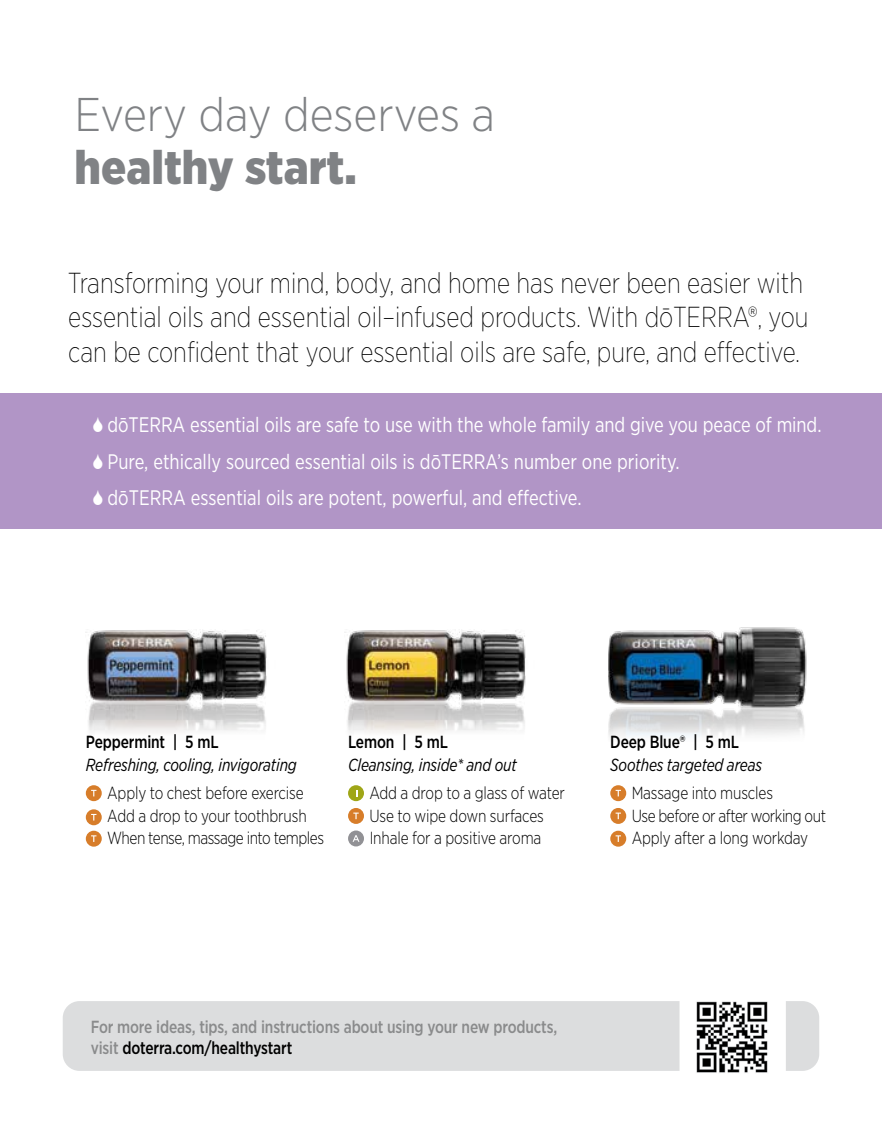
<style>
.page{position:relative;width:882px;height:1134px;background:#fff}
.page>*{position:absolute;margin:0;border:0;box-sizing:border-box;transform-origin:0 0}
.t1{font:300 47.25px "Gotham Narrow";color:#808285}
.t2{font:900 47.25px "Gotham Narrow";color:#808285}
.t3{font:200 28.88px/34.6px "Gotham Narrow";color:#000;scale:.9 1}
.t4{font:21px/36.8px "Gotham Narrow";color:#fff;scale:.9 1}
.t5{font:300 17.5px/22.8px "Gotham Narrow";letter-spacing:-.01em;color:#000;scale:.9 1}
.t6{font:500 17.5px/21px "Gotham Narrow";letter-spacing:-.01em;color:#8a8b8c;scale:.9 1}
.t7{font:italic 17.5px "Gotham Narrow";letter-spacing:-.01em;color:#000;scale:.9 1}
.t8{font:500 17.5px "Gotham Narrow";letter-spacing:-.01em;color:#000;scale:.9 1}
.s1{color:#000}
</style>
<div class="page">
<div style="left:0;top:394px;width:882px;height:135px;background:#b195c6"></div>
<div style="left:63px;top:1001px;width:756px;height:70px;background:#dcddde;border-radius:17px"></div>
<img style="left:85px;top:630px;width:182px;height:103px">
<img style="left:344px;top:630px;width:182px;height:103px">
<div style="left:680px;top:980px;width:106px;height:101px;background:#fff;border-radius:4px"></div>
<img style="left:696px;top:1001px;width:72px;height:72px">
<img style="left:608px;top:627px;width:199px;height:110px">
<svg style="left:86px;top:785px;width:16px;height:16px"></svg>
<svg style="left:91px;top:790px;width:5px;height:6px"></svg>
<div style="left:86px;top:809px;width:16px;height:16px;background:#d77d2a;border-radius:50%"></div>
<svg style="left:91px;top:814px;width:5px;height:7px"></svg>
<div style="left:86px;top:831px;width:16px;height:16px;background:#d77d2a;border-radius:50%"></div>
<svg style="left:91px;top:835px;width:5px;height:7px"></svg>
<svg style="left:348px;top:785px;width:16px;height:16px"></svg>
<div style="left:348px;top:808px;width:16px;height:16px;background:#d77d2a;border-radius:50%"></div>
<svg style="left:353px;top:813px;width:6px;height:6px"></svg>
<div style="left:348px;top:831px;width:16px;height:15px;background:#919195;border-radius:50%"></div>
<svg style="left:353px;top:835px;width:6px;height:7px"></svg>
<svg style="left:610px;top:785px;width:16px;height:16px"></svg>
<svg style="left:616px;top:790px;width:5px;height:6px"></svg>
<div style="left:610px;top:808px;width:16px;height:16px;background:#d77d2a;border-radius:50%"></div>
<svg style="left:616px;top:813px;width:5px;height:6px"></svg>
<div style="left:610px;top:831px;width:16px;height:16px;background:#d77d2a;border-radius:50%"></div>
<svg style="left:616px;top:835px;width:5px;height:7px"></svg>
<h1 class="t1" style="left:75px;top:86px;width:422px">Every day deserves a</h1>
<h1 class="t2" style="left:75px;top:136px;width:284px">healthy start.</h1>
<h2 class="t3" style="left:68px;top:264px;width:824px">Transforming your mind, body, and home has never been easier with essential oils and essential oil–infused products. With dōTERRA®, you can be confident that your essential oils are safe, pure, and effective.</h2>
<p class="t4" style="left:108px;top:406px;width:795px">dōTERRA essential oils are safe to use with the whole family and give you peace of mind.<br>Pure, ethically sourced essential oils is dōTERRA’s number one priority.<br>dōTERRA essential oils are potent, powerful, and effective.</p>
<p class="t8" style="left:86px;top:731px;width:149px">Peppermint | 5 mL</p>
<p class="t7" style="left:86px;top:754px;width:236px">Refreshing, cooling, invigorating</p>
<p class="t5" style="left:107px;top:781px;width:242px">Apply to chest before exercise<br>Add a drop to your toothbrush<br>When tense, massage into temples</p>
<p class="t8" style="left:348px;top:731px;width:112px">Lemon | 5 mL</p>
<p class="t7" style="left:348px;top:754px;width:189px">Cleansing, inside* and out</p>
<p class="t5" style="left:369px;top:781px;width:219px">Add a drop to a glass of water<br>Use to wipe down surfaces<br>Inhale for a positive aroma</p>
<p class="t8" style="left:610px;top:731px;width:144px">Deep Blue® | 5 mL</p>
<p class="t7" style="left:610px;top:754px;width:170px">Soothes targeted areas</p>
<p class="t5" style="left:632px;top:781px;width:217px">Massage into muscles<br>Use before or after working out<br>Apply after a long workday</p>
<p class="t6" style="left:91px;top:1016px;width:520px">For more ideas, tips, and instructions about using your new products, visit <span class="s1">doterra.com/healthystart</span></p>
</div>
